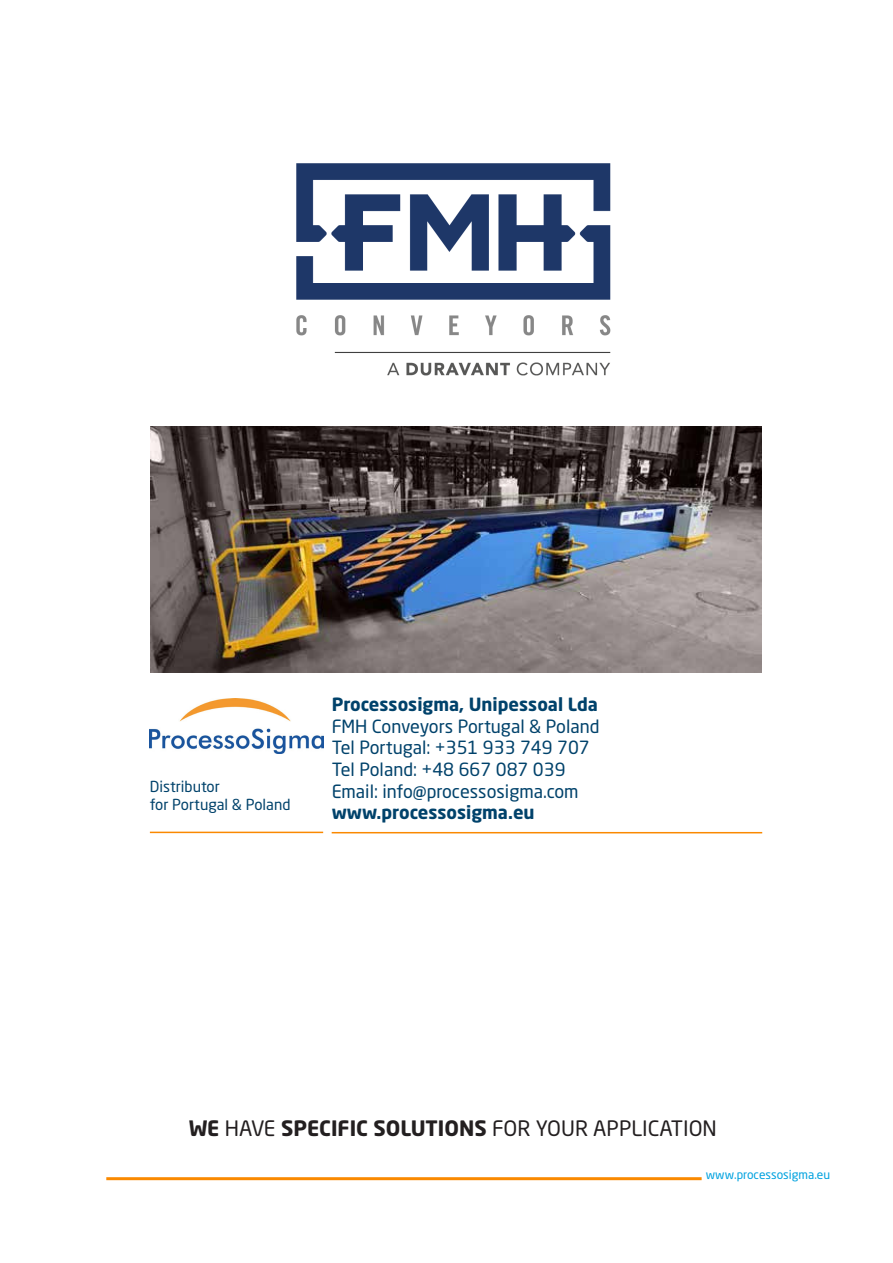
<style>
.page{position:relative;width:893px;height:1263px;background:#fff}
.page>*{position:absolute;margin:0;border:0;box-sizing:border-box;transform-origin:0 0}
.t1{font:21px "Neo Sans Pro";color:#231f20}
.t2{font:18px/21.6px "Neo Sans Pro";color:#00426b}
.t3{font:700 18px "Neo Sans Pro";color:#00426b}
.t4{font:15px/18px "Neo Sans Pro";color:#00426b}
.t5{font:12px "Neo Sans Pro";color:#00a2df}
.s1{font-weight:700}
</style>
<div class="page">
<hr style="left:106px;top:1177px;width:596px;height:3px;background:#fa8900">
<img style="left:296px;top:163px;width:315px;height:213px">
<img style="left:151px;top:427px;width:610px;height:245px">
<img style="left:150px;top:699px;width:173px;height:54px">
<hr style="left:332px;top:832px;width:430px;height:1px;background:#fa8900">
<hr style="left:150px;top:832px;width:173px;height:1px;background:#fa8900">
<p class="t4" style="left:150px;top:778px;width:142px">Distributor<br>for Portugal &amp; Poland</p>
<p class="t3" style="left:332px;top:693px;width:268px">Processosigma, Unipessoal Lda</p>
<p class="t2" style="left:332px;top:715px;width:269px">FMH Conveyors Portugal &amp; Poland<br>Tel Portugal: +351 933 749 707<br>Tel Poland: +48 667 087 039<br>Email: info@processosigma.com</p>
<p class="t3" style="left:332px;top:801px;width:204px">www.processosigma.eu</p>
<p class="t1" style="left:189px;top:1115px;width:530px"><span class="s1">WE</span> HAVE <span class="s1">SPECIFIC SOLUTIONS</span> FOR YOUR APPLICATION</p>
<p class="t5" style="left:706px;top:1167px;width:126px">www.processosigma.eu</p>
</div>
